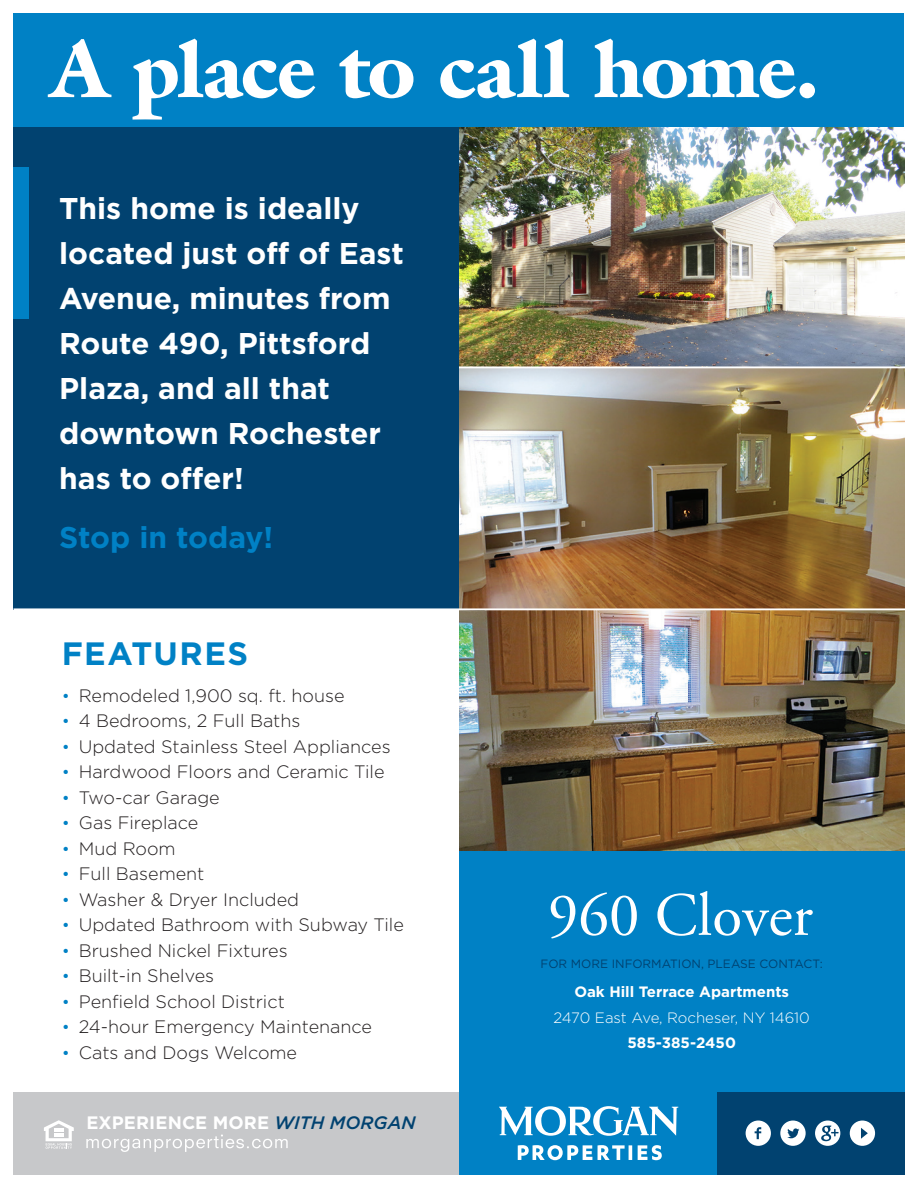
<style>
.page{position:relative;width:918px;height:1188px;background:#fff}
.page>*{position:absolute;margin:0;border:0;box-sizing:border-box;transform-origin:0 0}
.t1{font:900 80.7px "Galliard Pro";letter-spacing:-.015em;color:#fff}
.t2{font:700 32.25px "Gotham";letter-spacing:.045em;color:#0081c5}
.t3{font:700 30px/45px "Gotham";color:#fff}
.t4{font:700 30px "Gotham";letter-spacing:-.005em;color:#0081c5}
.t5{font:300 18px "Gotham";color:#231f20}
.t6{font:700 18px "Gotham";letter-spacing:.005em;color:#fff}
.t7{font:700 15px "Gotham";color:#fff}
.t8{font:300 15px "Gotham";color:#fff}
.t9{font:12px "Gotham";color:#014270}
.s1{font-size:17.25px;color:#0081c5}
.s2{font-weight:500;font-style:italic;color:#014270}
</style>
<div class="page">
<div style="left:716px;top:1092px;width:188px;height:82px;background:#014270"></div>
<div style="left:459px;top:1092px;width:257px;height:82px;background:#0081c5"></div>
<div style="left:14px;top:1092px;width:445px;height:82px;background:#c7c8ca"></div>
<svg style="left:746px;top:1121px;width:25px;height:25px"></svg>
<svg style="left:780px;top:1121px;width:26px;height:25px"></svg>
<svg style="left:850px;top:1121px;width:25px;height:25px"></svg>
<svg style="left:815px;top:1121px;width:25px;height:25px"></svg>
<svg style="left:499px;top:1106px;width:179px;height:30px"></svg>
<svg style="left:518px;top:1145px;width:144px;height:15px"></svg>
<svg style="left:44px;top:1120px;width:30px;height:29px"></svg>
<svg style="left:86px;top:1134px;width:202px;height:18px"></svg>
<div style="left:459px;top:851px;width:445px;height:241px;background:#0081c5"></div>
<div style="left:14px;top:127px;width:445px;height:482px;background:#014270"></div>
<img style="left:459px;top:127px;width:445px;height:724px">
<hr style="left:14px;top:608px;width:899px;height:2px;background:#fff">
<hr style="left:459px;top:366px;width:454px;height:2px;background:#fff">
<svg style="left:551px;top:896px;width:24px;height:42px"></svg>
<svg style="left:581px;top:892px;width:56px;height:44px"></svg>
<svg style="left:657px;top:891px;width:156px;height:45px"></svg>
<div style="left:14px;top:14px;width:890px;height:113px;background:#0081c5"></div>
<div style="left:14px;top:167px;width:15px;height:151px;background:#0081c5"></div>
<p class="t1" style="left:50px;top:17px;width:770px">A place to call home.</p>
<p class="t3" style="left:59px;top:186px;width:346px">This home is ideally located just off of East<br>Avenue, minutes from<br>Route 490, Pittsford<br>Plaza, and all that downtown Rochester has to offer!</p>
<p class="t4" style="left:59px;top:517px;width:216px">Stop in today!</p>
<p class="t2" style="left:62px;top:633px;width:188px">FEATURES</p>
<p class="t5" style="left:62px;top:684px;width:284px"><span class="s1">•</span> Remodeled 1,900 sq. ft. house</p>
<p class="t5" style="left:62px;top:710px;width:240px"><span class="s1">•</span> 4 Bedrooms, 2 Full Baths</p>
<p class="t5" style="left:62px;top:735px;width:330px"><span class="s1">•</span> Updated Stainless Steel Appliances</p>
<p class="t5" style="left:62px;top:761px;width:324px"><span class="s1">•</span> Hardwood Floors and Ceramic Tile</p>
<p class="t5" style="left:62px;top:786px;width:159px"><span class="s1">•</span> Two-car Garage</p>
<p class="t5" style="left:62px;top:812px;width:138px"><span class="s1">•</span> Gas Fireplace</p>
<p class="t5" style="left:62px;top:837px;width:115px"><span class="s1">•</span> Mud Room</p>
<p class="t5" style="left:62px;top:863px;width:144px"><span class="s1">•</span> Full Basement</p>
<p class="t5" style="left:62px;top:888px;width:239px"><span class="s1">•</span> Washer &amp; Dryer Included</p>
<p class="t5" style="left:62px;top:914px;width:344px"><span class="s1">•</span> Updated Bathroom with Subway Tile</p>
<p class="t5" style="left:62px;top:939px;width:227px"><span class="s1">•</span> Brushed Nickel Fixtures</p>
<p class="t5" style="left:62px;top:965px;width:154px"><span class="s1">•</span> Built-in Shelves</p>
<p class="t5" style="left:62px;top:990px;width:225px"><span class="s1">•</span> Penfield School District</p>
<p class="t5" style="left:62px;top:1016px;width:312px"><span class="s1">•</span> 24-hour Emergency Maintenance</p>
<p class="t5" style="left:62px;top:1041px;width:237px"><span class="s1">•</span> Cats and Dogs Welcome</p>
<p class="t6" style="left:86px;top:1111px;width:331px">EXPERIENCE MORE <span class="s2">WITH MORGAN</span></p>
<p class="t9" style="left:541px;top:957px;width:284px">FOR MORE INFORMATION, PLEASE CONTACT:</p>
<p class="t7" style="left:574px;top:982px;width:216px">Oak Hill Terrace Apartments</p>
<p class="t8" style="left:554px;top:1008px;width:258px">2470 East Ave, Rocheser, NY 14610</p>
<p class="t7" style="left:627px;top:1033px;width:110px">585-385-2450</p>
</div>
